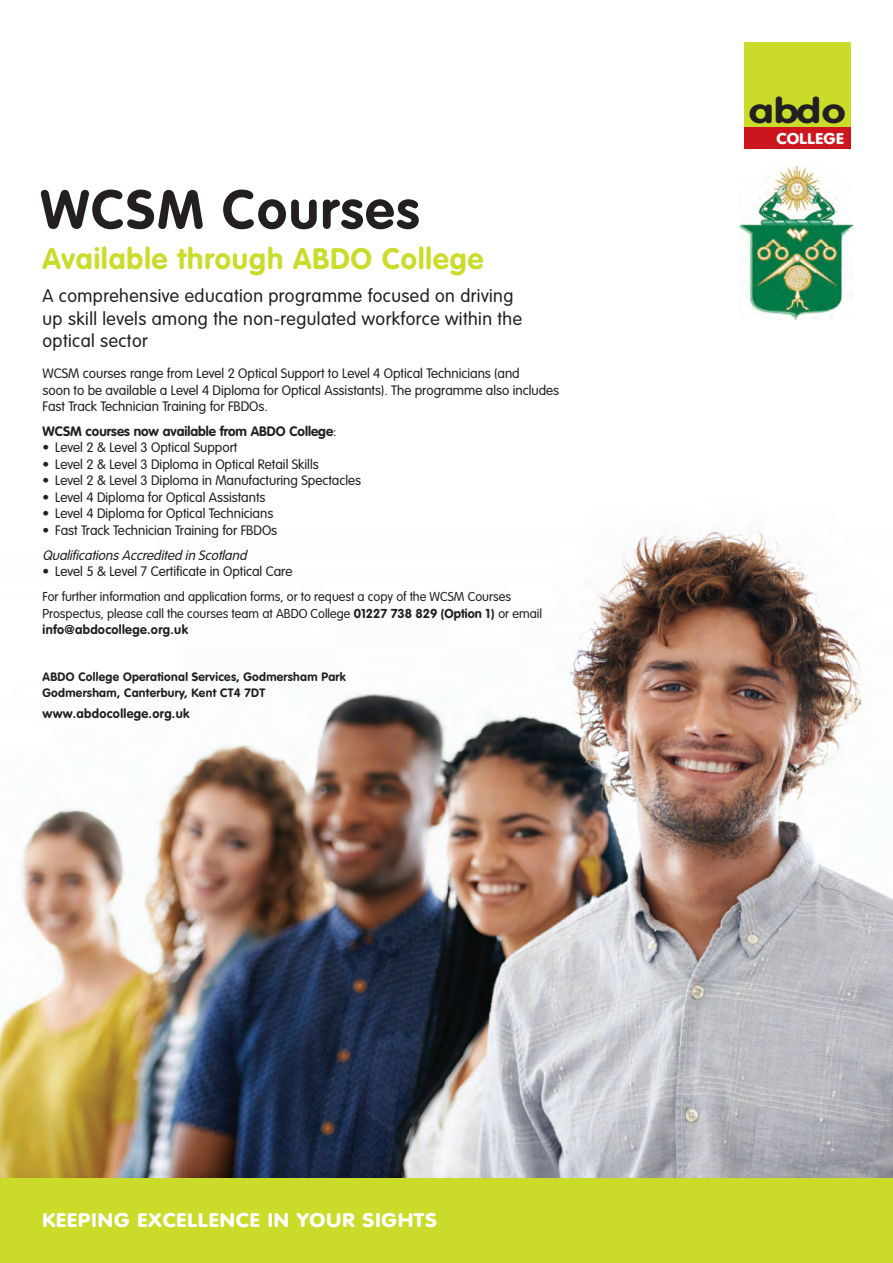
<style>
.page{position:relative;width:893px;height:1263px;background:#fff}
.page>*{position:absolute;margin:0;border:0;box-sizing:border-box;transform-origin:0 0}
.t1{font:700 54px "VAG Rounded";letter-spacing:.035em;color:#231f20}
.t2{font:700 34.5px "VAG Rounded";color:#231f20;scale:1.25 1}
.t3{font:700 29.25px "VAG Rounded";letter-spacing:.035em;color:#cadb2a}
.t4{font:900 19.5px "VAG Rounded";letter-spacing:.05em;color:#fff;scale:1.1 1}
.t5{font:300 18px/22.5px "VAG Rounded";letter-spacing:.025em;color:#231f20}
.t6{font:900 15.3px "VAG Rounded";letter-spacing:.02em;color:#fff;scale:1.1 1}
.t7{font:300 13.5px/16.5px "VAG Rounded";color:#231f20}
.t8{font:700 13.5px "VAG Rounded";color:#231f20}
.t9{font:italic 300 13.5px "VAG Rounded";color:#231f20}
.t10{font:300 12.75px/16.5px "VAG Rounded";color:#231f20}
.t11{font:700 12.75px "VAG Rounded";letter-spacing:.025em;color:#231f20}
.t12{font:700 12px/16.5px "VAG Rounded";letter-spacing:.025em;color:#231f20}
.s1{font-weight:300}
.s2{font-weight:700}
</style>
<div class="page">
<div style="left:0;top:1178px;width:893px;height:85px;background:#cadb2a"></div>
<div style="left:744px;top:43px;width:106px;height:106px;background:#cadb2a"></div>
<div style="left:744px;top:128px;width:106px;height:21px;background:#cd151d"></div>
<img style="left:0;top:531px;width:893px;height:647px">
<img style="left:740px;top:167px;width:113px;height:152px">
<h1 class="t1" style="left:40px;top:187px;width:380px">WCSM Courses</h1>
<h3 class="t3" style="left:43px;top:247px;width:442px">Available through ABDO College</h3>
<h3 class="t5" style="left:43px;top:286px;width:481px">A comprehensive education programme focused on driving up skill levels among the non-regulated workforce within the optical sector</h3>
<p class="t7" style="left:43px;top:366px;width:518px">WCSM courses range from Level 2 Optical Support to Level 4 Optical Technicians (and<br>soon to be available a Level 4 Diploma for Optical Assistants). The programme also includes<br>Fast Track Technician Training for FBDOs.</p>
<p class="t8" style="left:43px;top:426px;width:296px">WCSM courses now available from ABDO College<span class="s1">:</span></p>
<p class="t7" style="left:43px;top:440px;width:196px">• Level 2 &amp; Level 3 Optical Support</p>
<p class="t7" style="left:43px;top:457px;width:278px">• Level 2 &amp; Level 3 Diploma in Optical Retail Skills</p>
<p class="t7" style="left:43px;top:473px;width:320px">• Level 2 &amp; Level 3 Diploma in Manufacturing Spectacles</p>
<p class="t7" style="left:43px;top:490px;width:225px">• Level 4 Diploma for Optical Assistants</p>
<p class="t7" style="left:43px;top:506px;width:232px">• Level 4 Diploma for Optical Technicians</p>
<p class="t7" style="left:43px;top:523px;width:236px">• Fast Track Technician Training for FBDOs</p>
<p class="t9" style="left:43px;top:549px;width:208px">Qualifications Accredited in Scotland</p>
<p class="t7" style="left:43px;top:564px;width:252px">• Level 5 &amp; Level 7 Certificate in Optical Care</p>
<p class="t10" style="left:43px;top:589px;width:501px">For further information and application forms, or to request a copy of the WCSM Courses<br>Prospectus, please call the courses team at ABDO College <span class="s2">01227 738 829 (Option 1)</span> or email <span class="s2">info@abdocollege.org.uk</span></p>
<p class="t12" style="left:43px;top:669px;width:305px">ABDO College Operational Services, Godmersham Park<br>Godmersham, Canterbury, Kent CT4 7DT</p>
<p class="t11" style="left:43px;top:708px;width:148px">www.abdocollege.org.uk</p>
<h2 class="t2" style="left:749px;top:97px;width:79px">abdo</h2>
<p class="t6" style="left:776px;top:132px;width:63px">COLLEGE</p>
<h3 class="t4" style="left:43px;top:1212px;width:360px">KEEPING EXCELLENCE IN YOUR SIGHTS</h3>
</div>
